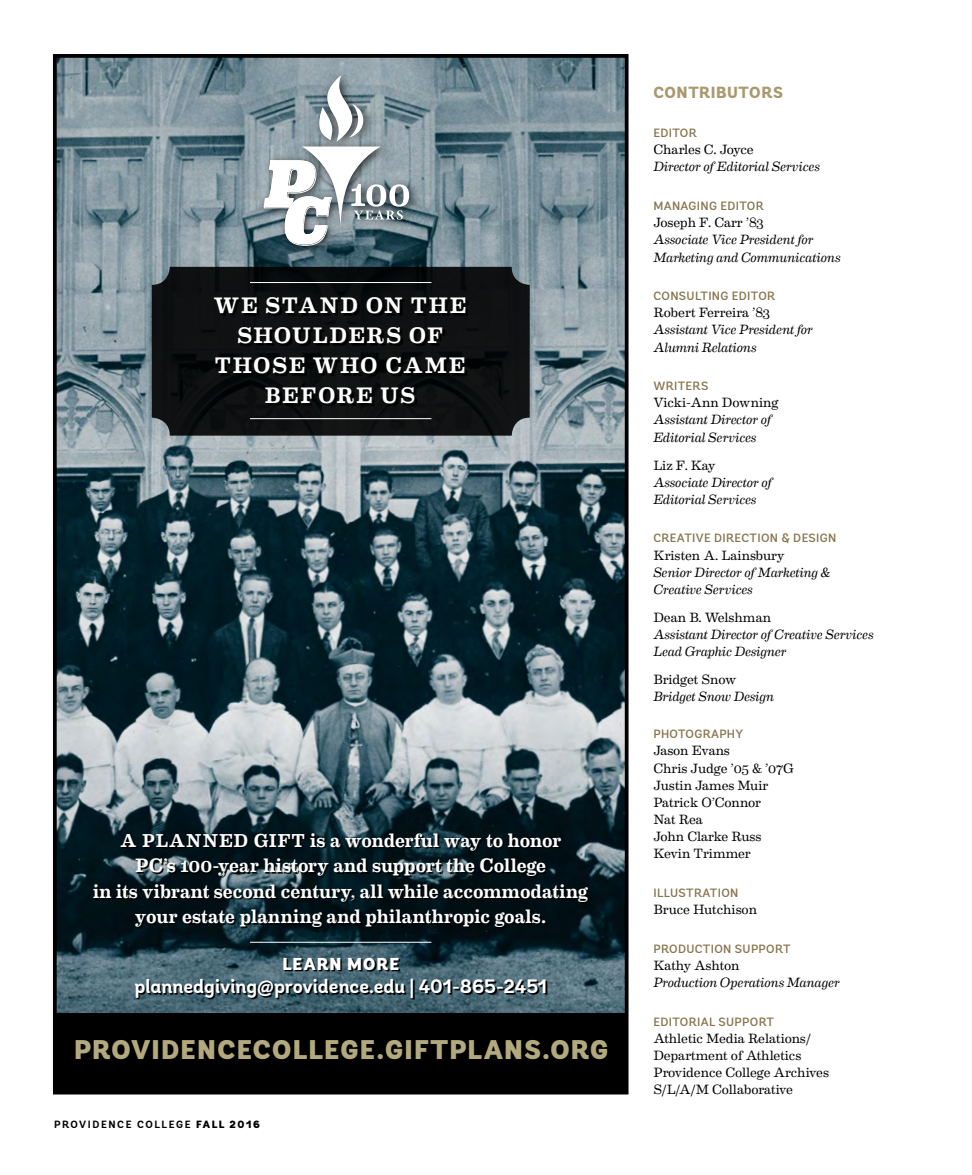
<style>
.page{position:relative;width:972px;height:1175px;background:#fff}
.page>*{position:absolute;margin:0;border:0;box-sizing:border-box;transform-origin:0 0}
.t1{font:900 27px "Andes";letter-spacing:.05em;color:#b3a97e}
.t2{font:500 22.5px/30px "Eames Century Modern";letter-spacing:.07em;color:#fff;text-align:center}
.t3{font:500 19.5px/25.5px "Eames Century Modern";color:#fff;text-align:center}
.t4{font:700 19.35px "Andes";color:#fff}
.t5{font:900 17.25px "Andes";letter-spacing:.065em;color:#fff}
.t6{font:800 16.2px "Andes";letter-spacing:.035em;color:#aa986f}
.body{font:italic 13.5px/17.1px "Eames Century Modern";letter-spacing:-.01em;color:#000}
.body-2{font:13.5px "Eames Century Modern";letter-spacing:-.01em;color:#000}
.t7{font:500 12px "Andes";letter-spacing:.03em;color:#87754e}
.t8{font:700 10.5px "Andes";letter-spacing:.15em;color:#000}
.s1{font-size:18.75px}
.s2{font-weight:900}
</style>
<div class="page">
<img style="left:58px;top:59px;width:566px;height:954px">
<div style="left:53px;top:54px;width:576px;height:1040px;border:4px solid #000"></div>
<div style="left:55px;top:1013px;width:571px;height:79px;background:#000"></div>
<svg style="left:95px;top:834px;width:494px;height:165px"></svg>
<hr style="left:250px;top:941px;width:181px;height:1px;background:#fff">
<svg style="left:152px;top:267px;width:378px;height:168px;fill:#0f1011"></svg>
<div style="left:217px;top:299px;width:251px;height:107px;background:linear-gradient(to right,#0b0c0d,#0b0c0d)"></div>
<hr style="left:250px;top:418px;width:181px;height:1px;background:#fff">
<hr style="left:250px;top:282px;width:181px;height:1px;background:#fff">
<div style="left:258px;top:70px;width:161px;height:186px;background:#000;opacity:.75"></div>
<svg style="left:263px;top:75px;width:146px;height:170px"></svg>
<p class="t2" style="left:214px;top:289px;width:254px">WE STAND ON THE<br>SHOULDERS OF<br>THOSE WHO CAME<br>BEFORE US</p>
<p class="t3" style="left:93px;top:826px;width:497px"><span class="s1">A PLANNED GIFT</span> is a wonderful way to honor<br>PC’s 100-year history and support the College<br>in its vibrant second century, all while accommodating your estate planning and philanthropic goals.</p>
<p class="t5" style="left:282px;top:952px;width:118px">LEARN MORE</p>
<p class="t4" style="left:134px;top:974px;width:414px">plannedgiving@providence.edu | 401-865-2451</p>
<p class="t1" style="left:74px;top:1032px;width:536px">PROVIDENCECOLLEGE.GIFTPLANS.ORG</p>
<p class="t8" style="left:54px;top:1117px;width:207px">PROVIDENCE COLLEGE <span class="s2">FALL 2016</span></p>
<p class="t6" style="left:653px;top:82px;width:131px">CONTRIBUTORS</p>
<p class="t7" style="left:653px;top:126px;width:45px">EDITOR</p>
<p class="body-2" style="left:653px;top:140px;width:102px">Charles C. Joyce</p>
<p class="body" style="left:653px;top:157px;width:168px">Director of Editorial Services</p>
<p class="t7" style="left:653px;top:199px;width:112px">MANAGING EDITOR</p>
<p class="body-2" style="left:653px;top:212px;width:112px">Joseph F. Carr ’83</p>
<p class="body" style="left:653px;top:230px;width:162px">Associate Vice President for</p>
<p class="body" style="left:653px;top:247px;width:189px">Marketing and Communications</p>
<p class="t7" style="left:653px;top:289px;width:123px">CONSULTING EDITOR</p>
<p class="body-2" style="left:653px;top:302px;width:118px">Robert Ferreira ’83</p>
<p class="body" style="left:653px;top:320px;width:161px">Assistant Vice President for</p>
<p class="body" style="left:653px;top:337px;width:105px">Alumni Relations</p>
<p class="t7" style="left:653px;top:379px;width:56px">WRITERS</p>
<p class="body-2" style="left:653px;top:392px;width:127px">Vicki-Ann Downing</p>
<p class="body" style="left:653px;top:410px;width:120px">Assistant Director of</p>
<p class="body" style="left:653px;top:427px;width:105px">Editorial Services</p>
<p class="body-2" style="left:653px;top:455px;width:64px">Liz F. Kay</p>
<p class="body" style="left:653px;top:472px;width:120px">Associate Director of</p>
<p class="body" style="left:653px;top:489px;width:105px">Editorial Services</p>
<p class="t7" style="left:653px;top:531px;width:185px">CREATIVE DIRECTION &amp; DESIGN</p>
<p class="body-2" style="left:653px;top:545px;width:133px">Kristen A. Lainsbury</p>
<p class="body" style="left:653px;top:562px;width:179px">Senior Director of Marketing &amp;<br>Creative Services</p>
<p class="body-2" style="left:653px;top:607px;width:119px">Dean B. Welshman</p>
<p class="body" style="left:653px;top:624px;width:222px">Assistant Director of Creative Services</p>
<p class="body" style="left:653px;top:641px;width:135px">Lead Graphic Designer</p>
<p class="body-2" style="left:653px;top:669px;width:85px">Bridget Snow</p>
<p class="body" style="left:653px;top:686px;width:122px">Bridget Snow Design</p>
<p class="t7" style="left:653px;top:727px;width:92px">PHOTOGRAPHY</p>
<p class="body-2" style="left:653px;top:740px;width:78px">Jason Evans</p>
<p class="body-2" style="left:653px;top:758px;width:142px">Chris Judge ’05 &amp; ’07G</p>
<p class="body-2" style="left:653px;top:775px;width:117px">Justin James Muir</p>
<p class="body-2" style="left:653px;top:792px;width:109px">Patrick O’Connor</p>
<p class="body-2" style="left:653px;top:809px;width:51px">Nat Rea</p>
<p class="body-2" style="left:653px;top:826px;width:110px">John Clarke Russ</p>
<p class="body-2" style="left:653px;top:843px;width:99px">Kevin Trimmer</p>
<p class="t7" style="left:653px;top:885px;width:87px">ILLUSTRATION</p>
<p class="body-2" style="left:653px;top:899px;width:105px">Bruce Hutchison</p>
<p class="t7" style="left:653px;top:941px;width:139px">PRODUCTION SUPPORT</p>
<p class="body-2" style="left:653px;top:955px;width:88px">Kathy Ashton</p>
<p class="body" style="left:653px;top:972px;width:188px">Production Operations Manager</p>
<p class="t7" style="left:653px;top:1014px;width:122px">EDITORIAL SUPPORT</p>
<p class="body-2" style="left:653px;top:1028px;width:159px">Athletic Media Relations/</p>
<p class="body-2" style="left:653px;top:1045px;width:150px">Department of Athletics</p>
<p class="body-2" style="left:653px;top:1062px;width:177px">Providence College Archives</p>
<p class="body-2" style="left:653px;top:1079px;width:141px">S/L/A/M Collaborative</p>
</div>
